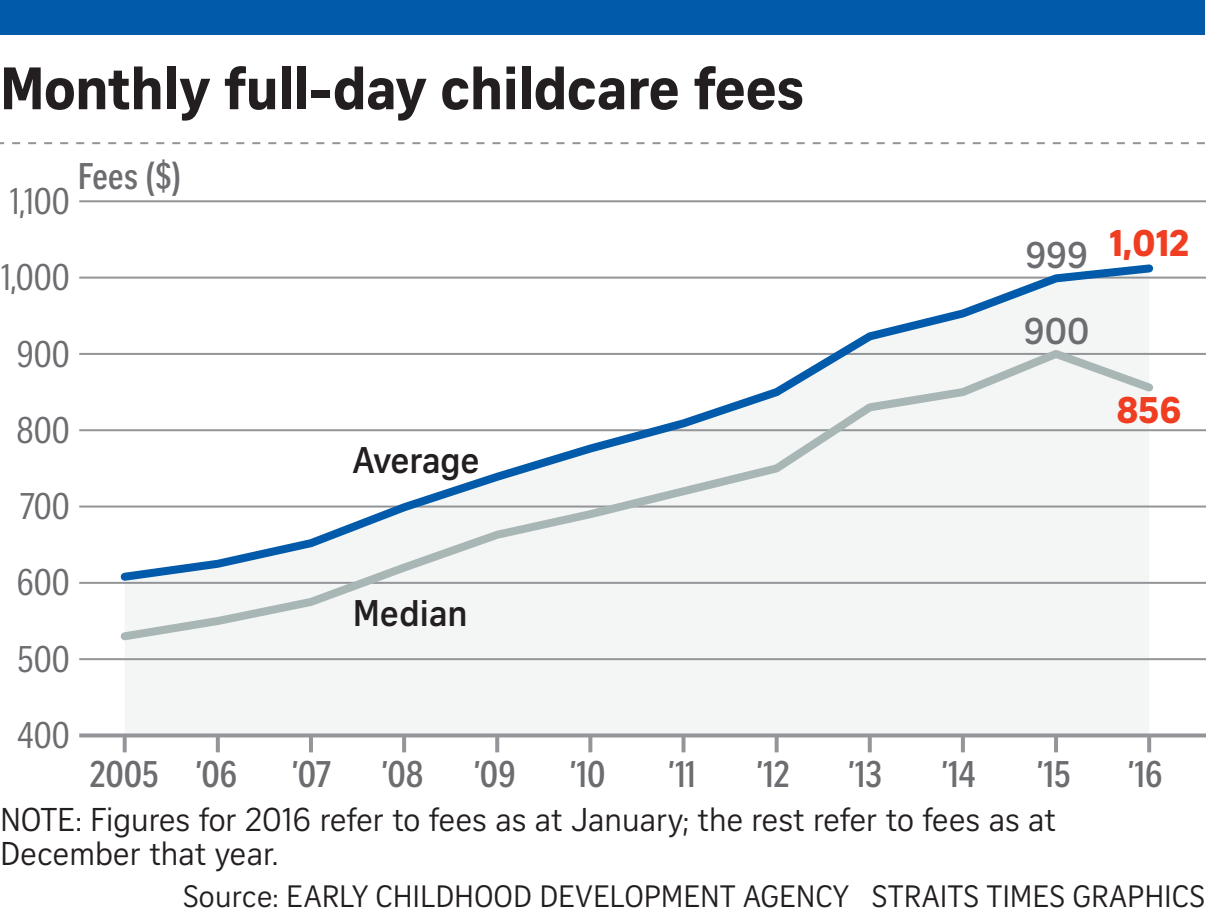
<style>
.page{position:relative;width:1206px;height:914px;background:#fff}
.page>*{position:absolute;margin:0;border:0;box-sizing:border-box;transform-origin:0 0}
.t1{font:700 58px "Curator Serp Text";letter-spacing:-.01em;color:#231f20}
.t2{font:700 36px "Curator Head Cond ST Semi";color:#6c6d70}
.t3{font:36px "Curator Head Cond ST Regular";color:#6c6d70}
.t4{font:700 36px "Curator Head ST Semi";color:#231f20}
.t5{font:700 36px "Curator Head ST Extra";color:#ef3e22}
.t6{font:700 36px "Curator Head ST Semi";color:#6c6d70}
.t7{font:32px/34px "Curator Serp Text";color:#231f20}
.t8{font:30px "Curator Serp Text";letter-spacing:.01em;color:#231f20}
</style>
<div class="page">
<div style="left:0;top:0;width:1204px;height:34px;background:#015aaa"></div>
<svg style="left:0;top:142px;width:1204px;height:2px"></svg>
<div style="left:125px;top:645px;width:1023px;height:88px;background:#f3f6f4"></div>
<svg style="left:123px;top:737px;width:4px;height:15px"></svg>
<svg style="left:216px;top:737px;width:4px;height:15px"></svg>
<hr style="left:309px;top:735px;width:4px;height:17px;background:#939598">
<hr style="left:402px;top:735px;width:4px;height:17px;background:#939598">
<svg style="left:495px;top:737px;width:4px;height:15px"></svg>
<svg style="left:588px;top:737px;width:4px;height:15px"></svg>
<svg style="left:681px;top:737px;width:4px;height:15px"></svg>
<svg style="left:774px;top:737px;width:4px;height:15px"></svg>
<svg style="left:867px;top:737px;width:4px;height:15px"></svg>
<svg style="left:960px;top:737px;width:4px;height:15px"></svg>
<svg style="left:1053px;top:737px;width:4px;height:15px"></svg>
<svg style="left:1146px;top:737px;width:4px;height:15px"></svg>
<svg style="left:79px;top:733px;width:1126px;height:4px;background:#9ea0a2"></svg>
<hr style="left:79px;top:657px;width:1126px;height:2px;background:#939598">
<hr style="left:79px;top:581px;width:1126px;height:2px;background:#939598">
<hr style="left:79px;top:505px;width:1126px;height:2px;background:#939598">
<hr style="left:79px;top:429px;width:1126px;height:2px;background:#939598">
<hr style="left:79px;top:353px;width:1126px;height:2px;background:#939598">
<hr style="left:79px;top:276px;width:1126px;height:2px;background:#939598">
<hr style="left:79px;top:200px;width:1126px;height:2px;background:#939598">
<div style="left:115px;top:429px;width:1044px;height:216px;background:#f3f6f4"></div>
<svg style="left:116px;top:264px;width:1041px;height:321px"></svg>
<h1 class="t1" style="left:0;top:53px;width:805px">Monthly full-day childcare fees</h1>
<p class="t3" style="left:10px;top:181px;width:61px">1,100</p>
<p class="t2" style="left:78px;top:156px;width:104px">Fees ($)</p>
<p class="t3" style="left:1px;top:257px;width:70px">1,000</p>
<p class="t3" style="left:17px;top:334px;width:54px">900</p>
<p class="t3" style="left:17px;top:410px;width:55px">800</p>
<p class="t3" style="left:20px;top:486px;width:51px">700</p>
<p class="t4" style="left:352px;top:438px;width:128px">Average</p>
<p class="t6" style="left:1025px;top:234px;width:64px">999</p>
<p class="t6" style="left:1023px;top:309px;width:67px">900</p>
<p class="t5" style="left:1108px;top:220px;width:81px">1,012</p>
<p class="t5" style="left:1116px;top:388px;width:66px">856</p>
<p class="t3" style="left:17px;top:562px;width:54px">600</p>
<p class="t3" style="left:18px;top:639px;width:54px">500</p>
<p class="t3" style="left:17px;top:715px;width:54px">400</p>
<p class="t4" style="left:353px;top:591px;width:116px">Median</p>
<p class="t2" style="left:90px;top:753px;width:149px">2005 ’06</p>
<p class="t2" style="left:292px;top:753px;width:40px">’07</p>
<p class="t2" style="left:381px;top:753px;width:43px">’08</p>
<p class="t2" style="left:474px;top:753px;width:43px">’09</p>
<p class="t2" style="left:570px;top:753px;width:37px">’10</p>
<p class="t2" style="left:668px;top:753px;width:29px">’11</p>
<p class="t2" style="left:756px;top:753px;width:34px">’12</p>
<p class="t2" style="left:848px;top:753px;width:35px">’13</p>
<p class="t2" style="left:941px;top:753px;width:36px">’14</p>
<p class="t2" style="left:1037px;top:753px;width:35px">’15</p>
<p class="t2" style="left:1127px;top:753px;width:36px">’16</p>
<p class="t7" style="left:0;top:801px;width:1057px">NOTE: Figures for 2016 refer to fees as at January; the rest refer to fees as at<br>December that year.</p>
<p class="t8" style="left:183px;top:878px;width:1022px">Source: EARLY CHILDHOOD DEVELOPMENT AGENCY STRAITS TIMES GRAPHICS</p>
</div>
